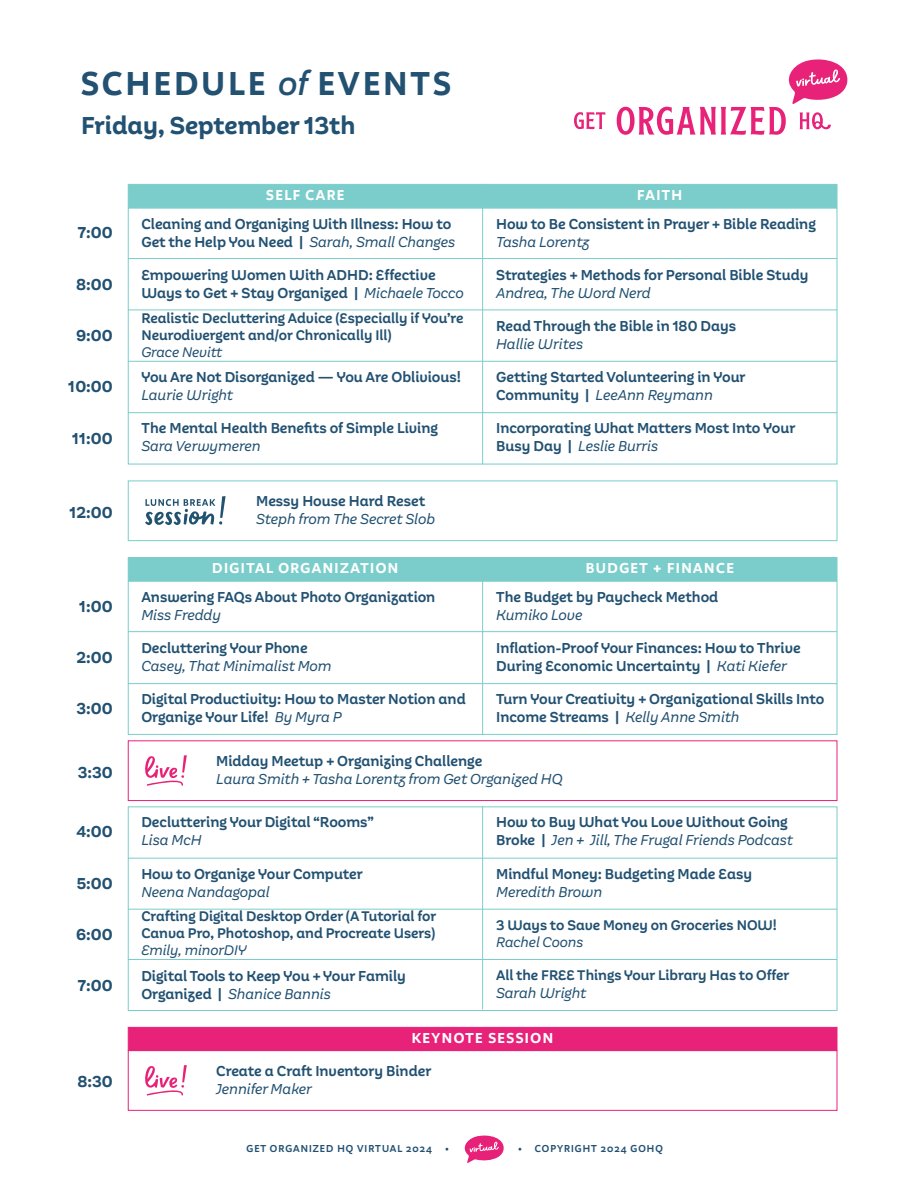
<style>
.page{position:relative;width:918px;height:1188px;background:#fff}
.page>*{position:absolute;margin:0;border:0;box-sizing:border-box;transform-origin:0 0}
.t1{font:700 34.5px "Aestetico Formal";letter-spacing:.1em;color:#225172}
.t2{font:700 25.5px "Aestetico Informal";color:#225172}
.t3{font:700 16.5px "Aestetico";color:#225172}
.t4{font:600 15px/18px "Aestetico Informal";color:#225172}
.t5{font:italic 15px "Aestetico Informal";color:#225172}
.t6{font:700 15px "Aestetico Formal";letter-spacing:.1em;color:#fff}
.t7{font:600 14.55px/17px "Aestetico Informal";color:#225172}
.t8{font:italic 14.55px "Aestetico Informal";color:#225172}
.t9{font:600 10.5px "Aestetico Formal";letter-spacing:.1em;color:#225172}
.s1{font-family:"Aestetico Informal";font-weight:500;font-style:italic}
.s2{font-weight:400;font-style:italic}
</style>
<div class="page">
<svg style="left:464px;top:1135px;width:40px;height:28px"></svg>
<svg style="left:574px;top:112px;width:31px;height:17px"></svg>
<svg style="left:617px;top:59px;width:231px;height:76px"></svg>
<div style="left:128px;top:208px;width:709px;height:256px;border:1px solid #7acdca"></div>
<hr style="left:482px;top:208px;width:1px;height:256px;background:#7acdca">
<div style="left:128px;top:184px;width:355px;height:24px;background:#7acdca"></div>
<div style="left:483px;top:184px;width:354px;height:24px;background:#7acdca"></div>
<hr style="left:128px;top:258px;width:709px;height:1px;background:#7acdca">
<hr style="left:128px;top:310px;width:709px;height:1px;background:#7acdca">
<hr style="left:128px;top:412px;width:709px;height:1px;background:#7acdca">
<hr style="left:128px;top:361px;width:709px;height:1px;background:#7acdca">
<div style="left:128px;top:1027px;width:709px;height:24px;background:#e82279"></div>
<div style="left:128px;top:1050px;width:709px;height:61px;border:1px solid #e82279"></div>
<div style="left:128px;top:481px;width:709px;height:60px;border:1px solid #7acdca"></div>
<svg style="left:145px;top:1065px;width:42px;height:31px"></svg>
<div style="left:128px;top:740px;width:709px;height:61px;border:1px solid #e82279"></div>
<svg style="left:145px;top:755px;width:42px;height:31px"></svg>
<div style="left:128px;top:581px;width:709px;height:154px;border:1px solid #7acdca"></div>
<div style="left:128px;top:557px;width:355px;height:24px;background:#7acdca"></div>
<div style="left:483px;top:557px;width:354px;height:24px;background:#7acdca"></div>
<hr style="left:128px;top:631px;width:709px;height:1px;background:#7acdca">
<hr style="left:128px;top:683px;width:709px;height:1px;background:#7acdca">
<hr style="left:482px;top:581px;width:1px;height:153px;background:#7acdca">
<hr style="left:128px;top:909px;width:709px;height:1px;background:#7acdca">
<hr style="left:482px;top:806px;width:1px;height:203px;background:#7acdca">
<div style="left:128px;top:806px;width:709px;height:205px;border:1px solid #7acdca"></div>
<hr style="left:128px;top:959px;width:709px;height:1px;background:#7acdca">
<hr style="left:128px;top:858px;width:709px;height:1px;background:#7acdca">
<svg style="left:145px;top:496px;width:81px;height:29px"></svg>
<h1 class="t1" style="left:81px;top:63px;width:371px">SCHEDULE <span class="s1">of</span> EVENTS</h1>
<h2 class="t2" style="left:81px;top:111px;width:276px">Friday, September 13th</h2>
<p class="t3" style="left:78px;top:223px;width:36px">7:00</p>
<p class="t3" style="left:76px;top:274px;width:38px">8:00</p>
<p class="t3" style="left:76px;top:326px;width:38px">9:00</p>
<p class="t3" style="left:68px;top:377px;width:46px">10:00</p>
<p class="t3" style="left:72px;top:428px;width:42px">11:00</p>
<p class="t3" style="left:70px;top:502px;width:45px">12:00</p>
<p class="t3" style="left:79px;top:596px;width:35px">1:00</p>
<p class="t3" style="left:77px;top:648px;width:38px">2:00</p>
<p class="t3" style="left:77px;top:699px;width:38px">3:00</p>
<p class="t3" style="left:78px;top:762px;width:36px">3:30</p>
<p class="t3" style="left:76px;top:822px;width:38px">4:00</p>
<p class="t3" style="left:77px;top:873px;width:38px">5:00</p>
<p class="t3" style="left:76px;top:925px;width:38px">6:00</p>
<p class="t3" style="left:78px;top:976px;width:36px">7:00</p>
<p class="t3" style="left:78px;top:1072px;width:37px">8:30</p>
<p class="t6" style="left:266px;top:186px;width:80px">SELF CARE</p>
<p class="t6" style="left:637px;top:186px;width:47px">FAITH</p>
<p class="t4" style="left:141px;top:215px;width:315px">Cleaning and Organizing With Illness: How to<br>Get the Help You Need | <span class="s2">Sarah, Small Changes</span></p>
<p class="t4" style="left:496px;top:215px;width:321px">How to Be Consistent in Prayer + Bible Reading</p>
<p class="t5" style="left:496px;top:233px;width:95px">Tasha Lorentz</p>
<p class="t4" style="left:141px;top:266px;width:324px">Empowering Women With ADHD: Effective<br>Ways to Get + Stay Organized | <span class="s2">Michaele Tocco</span></p>
<p class="t7" style="left:141px;top:310px;width:324px">Realistic Decluttering Advice (Especially if You’re<br>Neurodivergent and/or Chronically Ill)</p>
<p class="t8" style="left:141px;top:344px;width:82px">Grace Nevitt</p>
<p class="t4" style="left:141px;top:368px;width:321px">You Are Not Disorganized — You Are Oblivious!</p>
<p class="t5" style="left:141px;top:387px;width:93px">Laurie Wright</p>
<p class="t4" style="left:141px;top:420px;width:298px">The Mental Health Benefits of Simple Living</p>
<p class="t5" style="left:141px;top:438px;width:121px">Sara Verwymeren</p>
<p class="t4" style="left:256px;top:492px;width:171px">Messy House Hard Reset</p>
<p class="t5" style="left:256px;top:510px;width:180px">Steph from The Secret Slob</p>
<p class="t4" style="left:496px;top:266px;width:314px">Strategies + Methods for Personal Bible Study</p>
<p class="t5" style="left:496px;top:284px;width:156px">Andrea, The Word Nerd</p>
<p class="t4" style="left:496px;top:317px;width:242px">Read Through the Bible in 180 Days</p>
<p class="t5" style="left:496px;top:335px;width:89px">Hallie Writes</p>
<p class="t4" style="left:496px;top:368px;width:251px">Getting Started Volunteering in Your<br>Community | <span class="s2">LeeAnn Reymann</span></p>
<p class="t4" style="left:496px;top:420px;width:301px">Incorporating What Matters Most Into Your<br>Busy Day | <span class="s2">Leslie Burris</span></p>
<p class="t6" style="left:212px;top:559px;width:188px">DIGITAL ORGANIZATION</p>
<p class="t6" style="left:586px;top:559px;width:149px">BUDGET + FINANCE</p>
<p class="t4" style="left:141px;top:588px;width:296px">Answering FAQs About Photo Organization</p>
<p class="t5" style="left:141px;top:606px;width:81px">Miss Freddy</p>
<p class="t4" style="left:141px;top:639px;width:168px">Decluttering Your Phone</p>
<p class="t5" style="left:141px;top:658px;width:192px">Casey, That Minimalist Mom</p>
<p class="t4" style="left:496px;top:588px;width:224px">The Budget by Paycheck Method</p>
<p class="t5" style="left:496px;top:606px;width:88px">Kumiko Love</p>
<p class="t4" style="left:496px;top:639px;width:306px">Inflation-Proof Your Finances: How to Thrive<br>During Economic Uncertainty | <span class="s2">Kati Kiefer</span></p>
<p class="t4" style="left:141px;top:691px;width:326px">Digital Productivity: How to Master Notion and<br>Organize Your Life! <span class="s2">By Myra P</span></p>
<p class="t4" style="left:496px;top:691px;width:330px">Turn Your Creativity + Organizational Skills Into<br>Income Streams | <span class="s2">Kelly Anne Smith</span></p>
<p class="t4" style="left:216px;top:752px;width:268px">Midday Meetup + Organizing Challenge</p>
<p class="t5" style="left:216px;top:770px;width:348px">Laura Smith + Tasha Lorentz from Get Organized HQ</p>
<p class="t4" style="left:141px;top:814px;width:234px">Decluttering Your Digital “Rooms”</p>
<p class="t5" style="left:141px;top:832px;width:62px">Lisa McH</p>
<p class="t4" style="left:141px;top:865px;width:223px">How to Organize Your Computer</p>
<p class="t5" style="left:141px;top:883px;width:130px">Neena Nandagopal</p>
<p class="t7" style="left:141px;top:908px;width:296px">Crafting Digital Desktop Order (A Tutorial for<br>Canva Pro, Photoshop, and Procreate Users)</p>
<p class="t8" style="left:141px;top:942px;width:107px">Emily, minorDIY</p>
<p class="t4" style="left:496px;top:814px;width:298px">How to Buy What You Love Without Going<br>Broke | <span class="s2">Jen + Jill, The Frugal Friends Podcast</span></p>
<p class="t4" style="left:496px;top:865px;width:257px">Mindful Money: Budgeting Made Easy</p>
<p class="t5" style="left:496px;top:883px;width:108px">Meredith Brown</p>
<p class="t7" style="left:496px;top:917px;width:282px">3 Ways to Save Money on Groceries NOW!</p>
<p class="t8" style="left:496px;top:934px;width:89px">Rachel Coons</p>
<p class="t4" style="left:141px;top:967px;width:266px">Digital Tools to Keep You + Your Family<br>Organized | <span class="s2">Shanice Bannis</span></p>
<p class="t7" style="left:496px;top:967px;width:295px">All the FREE Things Your Library Has to Offer</p>
<p class="t5" style="left:496px;top:985px;width:92px">Sarah Wright</p>
<p class="t6" style="left:412px;top:1029px;width:143px">KEYNOTE SESSION</p>
<p class="t4" style="left:216px;top:1062px;width:217px">Create a Craft Inventory Binder</p>
<p class="t5" style="left:216px;top:1080px;width:97px">Jennifer Maker</p>
<p class="t9" style="left:247px;top:1142px;width:204px">GET ORGANIZED HQ VIRTUAL 2024 •</p>
<p class="t9" style="left:518px;top:1142px;width:146px">• COPYRIGHT 2024 GOHQ</p>
</div>
